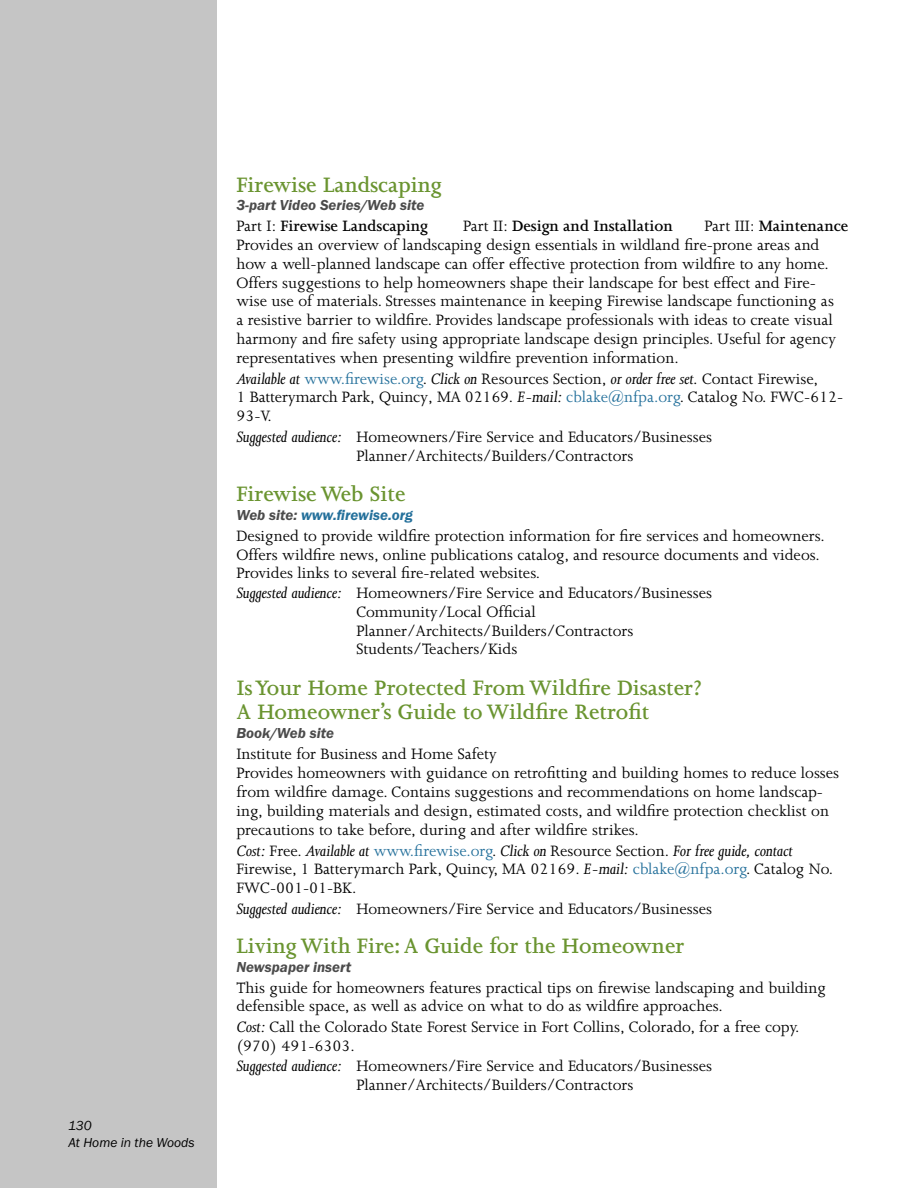
<style>
.page{position:relative;width:905px;height:1188px;background:#fff}
.page>*{position:absolute;margin:0;border:0;box-sizing:border-box;transform-origin:0 0}
.t1{font:600 24px/24px "Joanna";color:#6a9430}
.t2{font:17.25px/18.8px "Joanna";color:#000}
.t3{font:600 17.25px "Joanna";color:#000}
.t4{font:15px "Franklin Got T Dem Ita";color:#4b4b4b}
.t5{font:15px "Franklin Got T Dem Ita";color:#24709b}
.t6{font:13.5px/17.1px "Franklin Got T Boo Ita";color:#000}
.s1{font-weight:400}
.s2{font-weight:600}
.s3{font-style:italic}
.s4{color:#24709b}
.s5{color:#4b4b4b}
</style>
<div class="page">
<div style="left:0;top:0;width:216px;height:1188px;background:#c5c5c5"></div>
<p class="t6" style="left:68px;top:1118px;width:128px">130<br>At Home in the Woods</p>
<h1 class="t1" style="left:236px;top:175px;width:207px">Firewise Landscaping</h1>
<p class="t4" style="left:236px;top:200px;width:189px">3-part Video Series/Web site</p>
<p class="t3" style="left:236px;top:220px;width:193px"><span class="s1">Part I:</span> Firewise Landscaping</p>
<p class="t3" style="left:463px;top:220px;width:211px"><span class="s1">Part II:</span> Design and Installation</p>
<p class="t2" style="left:236px;top:218px;width:613px;text-indent:468px">Part III: <span class="s2">Maintenance </span>Provides an overview of landscaping design essentials in wildland fire-prone areas and how a well-planned landscape can offer effective protection from wildfire to any home.<br>Offers suggestions to help homeowners shape their landscape for best effect and Fire&shy;wise use of materials. Stresses maintenance in keeping Firewise landscape functioning as<br>a resistive barrier to wildfire. Provides landscape professionals with ideas to create visual harmony and fire safety using appropriate landscape design principles. Useful for agency representatives when pre sent ing wildfire prevention information.</p>
<p class="t2" style="left:236px;top:371px;width:608px"><span class="s3">Available at</span> <span class="s4">www.firewise.org</span>. <span class="s3">Click on</span> Resources Section, <span class="s3">or order free set.</span> Contact Firewise,<br>1 Batterymarch Park, Quincy, MA 02169. <span class="s3">E-mail:</span> <span class="s4">cblake@nfpa.org</span>. Catalog No. FWC-612-<br>93-V.</p>
<p class="t2" style="left:356px;top:429px;width:357px;text-indent:-120px"><span class="s3">Suggested audience:</span> Homeowners/Fire Service and Educators/Businesses<br>Planner/Architects/Builders/Contractors</p>
<h1 class="t1" style="left:236px;top:484px;width:171px">Firewise Web Site</h1>
<p class="t5" style="left:236px;top:510px;width:178px"><span class="s5">Web site:</span> www.firewise.org</p>
<p class="t2" style="left:236px;top:528px;width:590px">Designed to provide wildfire protection information for fire services and homeowners.</p>
<p class="t2" style="left:236px;top:547px;width:585px">Offers wildfire news, online publications catalog, and resource documents and videos.</p>
<p class="t2" style="left:236px;top:565px;width:305px">Provides links to several fire-related websites.</p>
<p class="t2" style="left:236px;top:585px;width:477px"><span class="s3">Suggested audience:</span> Homeowners/Fire Service and Educators/Businesses</p>
<p class="t2" style="left:356px;top:604px;width:181px">Community/Local Official</p>
<p class="t2" style="left:356px;top:623px;width:278px">Planner/Architects/Builders/Contractors</p>
<p class="t2" style="left:356px;top:641px;width:162px">Students/Teachers/Kids</p>
<h1 class="t1" style="left:236px;top:678px;width:467px">Is Your Home Protected From Wildfire Disaster?<br>A Homeowner’s Guide to Wildfire Retrofit</h1>
<p class="t4" style="left:236px;top:727px;width:99px">Book/Web site</p>
<p class="t2" style="left:236px;top:746px;width:604px">Institute for Business and Home Safety<br>Provides homeowners with guidance on retrofitting and building homes to reduce losses from wildfire damage. Contains suggestions and recommendations on home landscap&shy;ing, building materials and design, estimated costs, and wildfire protection checklist on precautions to take before, during and after wildfire strikes.</p>
<p class="t2" style="left:236px;top:843px;width:598px"><span class="s3">Cost:</span> Free. <span class="s3">Available at</span> <span class="s4">www.firewise.org</span>. <span class="s3">Click on</span> Resource Section. <span class="s3">For free guide, contact<br></span>Firewise, 1 Batterymarch Park, Quincy, MA 02169. <span class="s3">E-mail:</span> <span class="s4">cblake@nfpa.org</span>. Catalog No.<br>FWC-001-01-BK.</p>
<p class="t2" style="left:236px;top:901px;width:477px"><span class="s3">Suggested audience:</span> Homeowners/Fire Service and Educators/Businesses</p>
<h1 class="t1" style="left:236px;top:936px;width:449px">Living With Fire: A Guide for the Homeowner</h1>
<p class="t4" style="left:236px;top:961px;width:116px">Newspaper insert</p>
<p class="t2" style="left:236px;top:980px;width:591px">This guide for homeowners features practical tips on firewise landscaping and building defensible space, as well as advice on what to do as wildfire approaches.</p>
<p class="t2" style="left:236px;top:1019px;width:564px"><span class="s3">Cost:</span> Call the Colorado State Forest Service in Fort Collins, Colorado, for a free copy.</p>
<p class="t2" style="left:236px;top:1038px;width:120px">(970) 491-6303.</p>
<p class="t2" style="left:236px;top:1058px;width:477px"><span class="s3">Suggested audience:</span> Homeowners/Fire Service and Educators/Businesses</p>
<p class="t2" style="left:356px;top:1077px;width:278px">Planner/Architects/Builders/Contractors</p>
</div>
